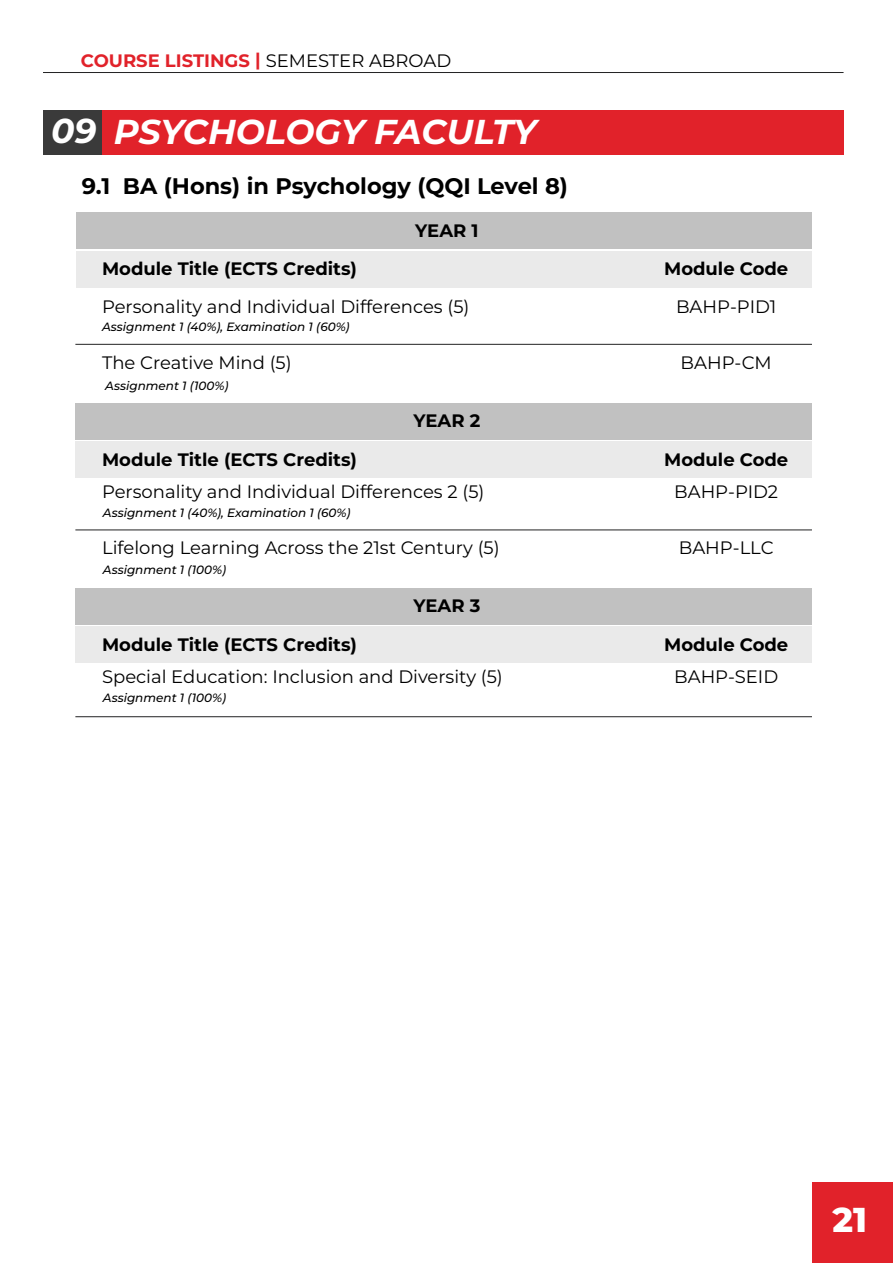
<style>
.page{position:relative;width:893px;height:1263px;background:#fff}
.page>*{position:absolute;margin:0;border:0;box-sizing:border-box;transform-origin:0 0}
.t1{font:italic 700 34.5px "Montserrat";color:#fff}
.t2{font:800 34.5px "Montserrat";color:#fff}
.t3{font:700 22.5px "Montserrat";color:#000}
.t4{font:18px "Montserrat";color:#000}
.t5{font:700 18px "Montserrat";color:#000}
.t6{font:700 18px "Montserrat";color:#e1222a}
.t7{font:italic 500 12px "Montserrat";color:#000}
.s1{font-weight:400;color:#000}
</style>
<div class="page">
<div style="left:812px;top:1182px;width:81px;height:81px;background:#e1222a"></div>
<hr style="left:43px;top:72px;width:800px;height:1px;background:#222223">
<div style="left:79px;top:110px;width:765px;height:44px;background:#e1222a"></div>
<div style="left:77px;top:213px;width:735px;height:36px;background:#c1c1c1"></div>
<div style="left:77px;top:251px;width:735px;height:36px;background:#eaeaea"></div>
<hr style="left:75px;top:529px;width:737px;height:1px;background:#222223">
<hr style="left:75px;top:344px;width:737px;height:1px;background:#222223">
<div style="left:75px;top:403px;width:737px;height:36px;background:#c1c1c1"></div>
<div style="left:75px;top:441px;width:737px;height:37px;background:#eaeaea"></div>
<div style="left:43px;top:110px;width:59px;height:44px;background:#3a3a3a"></div>
<hr style="left:75px;top:716px;width:737px;height:1px;background:#222223">
<div style="left:75px;top:588px;width:737px;height:36px;background:#c1c1c1"></div>
<div style="left:75px;top:626px;width:737px;height:37px;background:#eaeaea"></div>
<p class="t6" style="left:81px;top:49px;width:372px">COURSE LISTINGS | <span class="s1">SEMESTER ABROAD</span></p>
<h1 class="t1" style="left:51px;top:109px;width:487px">09 PSYCHOLOGY FACULTY</h1>
<p class="t3" style="left:82px;top:171px;width:488px">9.1 BA (Hons) in Psychology (QQI Level 8)</p>
<p class="t5" style="left:415px;top:219px;width:65px">YEAR 1</p>
<p class="t5" style="left:102px;top:257px;width:256px">Module Title (ECTS Credits)</p>
<p class="t5" style="left:664px;top:257px;width:126px">Module Code</p>
<p class="t4" style="left:102px;top:294px;width:369px">Personality and Individual Differences (5)</p>
<p class="t4" style="left:676px;top:294px;width:102px">BAHP-PID1</p>
<p class="t7" style="left:102px;top:319px;width:249px">Assignment 1 (40%), Examination 1 (60%)</p>
<p class="t4" style="left:102px;top:351px;width:191px">The Creative Mind (5)</p>
<p class="t4" style="left:681px;top:351px;width:93px">BAHP-CM</p>
<p class="t7" style="left:105px;top:377px;width:125px">Assignment 1 (100%)</p>
<p class="t5" style="left:413px;top:409px;width:68px">YEAR 2</p>
<p class="t5" style="left:102px;top:447px;width:256px">Module Title (ECTS Credits)</p>
<p class="t5" style="left:664px;top:447px;width:126px">Module Code</p>
<p class="t4" style="left:102px;top:480px;width:384px">Personality and Individual Differences 2 (5)</p>
<p class="t4" style="left:674px;top:480px;width:106px">BAHP-PID2</p>
<p class="t7" style="left:103px;top:505px;width:249px">Assignment 1 (40%), Examination 1 (60%)</p>
<p class="t4" style="left:102px;top:536px;width:399px">Lifelong Learning Across the 21st Century (5)</p>
<p class="t4" style="left:679px;top:536px;width:96px">BAHP-LLC</p>
<p class="t7" style="left:103px;top:561px;width:125px">Assignment 1 (100%)</p>
<p class="t5" style="left:413px;top:594px;width:68px">YEAR 3</p>
<p class="t5" style="left:102px;top:632px;width:256px">Module Title (ECTS Credits)</p>
<p class="t5" style="left:664px;top:632px;width:126px">Module Code</p>
<p class="t7" style="left:103px;top:690px;width:125px">Assignment 1 (100%)</p>
<p class="t4" style="left:102px;top:665px;width:402px">Special Education: Inclusion and Diversity (5)</p>
<p class="t4" style="left:674px;top:665px;width:106px">BAHP-SEID</p>
<h1 class="t2" style="left:832px;top:1197px;width:36px">21</h1>
</div>
